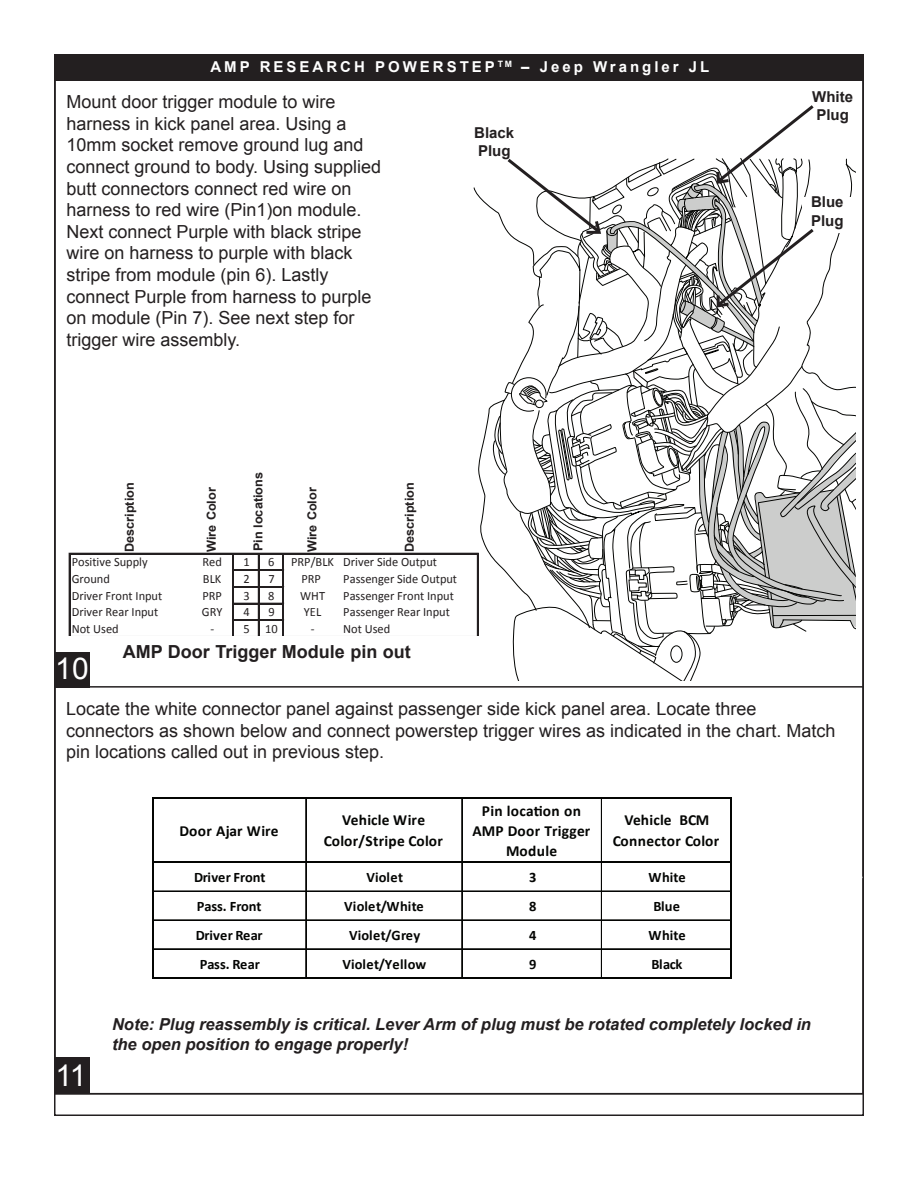
<style>
.page{position:relative;width:918px;height:1188px;background:#fff}
.page>*{position:absolute;margin:0;border:0;box-sizing:border-box;transform-origin:0 0}
.t1{font:30px "Arial";color:#fff}
.t2{font:18px/21.6px "Arial";color:#231f20}
.t3{font:700 18px "Arial";color:#231f20}
.t4{font:italic 700 16.5px/19.8px "Arial";color:#231f20}
.t5{font:700 15.45px/20.2px "Calibri";letter-spacing:.02em;color:#040503;text-align:center}
.t6{font:700 15px "Arial";letter-spacing:.2em;color:#fff}
.t7{font:700 15px/18px "Arial";color:#231f20}
.t8{font:700 14.4px "Calibri";color:#040503}
.t9{font:700 14.4px "Calibri";letter-spacing:.02em;color:#040503}
.t10{font:12.6px "Calibri";color:#231f20}
.t11{font:700 12.45px "Arial";color:#231f20}
</style>
<div class="page">
<div style="left:54px;top:55px;width:809px;height:26px;background:#231f20"></div>
<hr style="left:69px;top:553px;width:1px;height:82px;background:#231f20">
<hr style="left:233px;top:554px;width:1px;height:81px;background:#231f20">
<hr style="left:258px;top:554px;width:1px;height:81px;background:#231f20">
<hr style="left:282px;top:554px;width:1px;height:81px;background:#231f20">
<hr style="left:283px;top:554px;width:1px;height:81px;background:#231f20">
<hr style="left:70px;top:553px;width:408px;height:1px;background:#231f20">
<hr style="left:234px;top:570px;width:50px;height:1px;background:#231f20">
<hr style="left:234px;top:586px;width:50px;height:2px;background:#231f20">
<hr style="left:234px;top:603px;width:50px;height:1px;background:#231f20">
<hr style="left:234px;top:620px;width:50px;height:1px;background:#231f20">
<hr style="left:305px;top:799px;width:1px;height:62px;background:#040503">
<hr style="left:306px;top:799px;width:1px;height:62px;background:#040503">
<hr style="left:461px;top:799px;width:1px;height:62px;background:#040503">
<hr style="left:462px;top:799px;width:1px;height:62px;background:#040503">
<hr style="left:601px;top:799px;width:1px;height:62px;background:#040503">
<hr style="left:152px;top:797px;width:2px;height:182px;background:#040503">
<hr style="left:305px;top:863px;width:1px;height:114px;background:#040503">
<hr style="left:306px;top:863px;width:1px;height:114px;background:#040503">
<hr style="left:461px;top:863px;width:1px;height:114px;background:#040503">
<hr style="left:462px;top:863px;width:1px;height:114px;background:#040503">
<hr style="left:601px;top:863px;width:1px;height:114px;background:#040503">
<hr style="left:730px;top:799px;width:2px;height:180px;background:#040503">
<hr style="left:154px;top:797px;width:578px;height:2px;background:#040503">
<hr style="left:154px;top:861px;width:576px;height:2px;background:#040503">
<hr style="left:154px;top:891px;width:576px;height:1px;background:#040503">
<hr style="left:154px;top:920px;width:576px;height:1px;background:#040503">
<hr style="left:154px;top:949px;width:576px;height:1px;background:#040503">
<hr style="left:154px;top:977px;width:578px;height:2px;background:#040503">
<svg style="left:473px;top:105px;width:383px;height:576px"></svg>
<hr style="left:55px;top:686px;width:808px;height:2px;background:#231f20">
<div style="left:55px;top:652px;width:35px;height:36px;background:#231f20"></div>
<div style="left:56px;top:1058px;width:34px;height:36px;background:#231f20"></div>
<p class="t6" style="left:210px;top:57px;width:500px">AMP RESEARCH POWERSTEP <sup>TM</sup> – Jeep Wrangler JL</p>
<p class="t2" style="left:66px;top:91px;width:316px">Mount door trigger module to wire harness in kick panel area. Using a 10mm socket remove ground lug and connect ground to body. Using supplied butt connectors connect red wire on harness to red wire (Pin1)on module.<br>Next connect Purple with black stripe wire on harness to purple with black stripe from module (pin 6). Lastly connect Purple from harness to purple on module (Pin 7). See next step for trigger wire assembly.</p>
<p class="t7" style="left:474px;top:124px;width:42px">Black<br>Plug</p>
<p class="t11" style="left:250px;top:551px;width:80px;rotate:-90deg">Pin locations</p>
<p class="t11" style="left:121px;top:552px;width:71px;rotate:-90deg">Description</p>
<p class="t11" style="left:203px;top:552px;width:66px;rotate:-90deg">Wire Color</p>
<p class="t11" style="left:304px;top:552px;width:66px;rotate:-90deg">Wire Color</p>
<p class="t11" style="left:401px;top:552px;width:71px;rotate:-90deg">Description</p>
<p class="t10" style="left:72px;top:554px;width:77px">Positive Supply</p>
<p class="t10" style="left:203px;top:554px;width:21px">Red</p>
<p class="t10" style="left:243px;top:554px;width:8px">1</p>
<p class="t10" style="left:268px;top:554px;width:8px">6</p>
<p class="t10" style="left:291px;top:554px;width:147px">PRP/BLK Driver Side Output</p>
<p class="t10" style="left:72px;top:571px;width:40px">Ground</p>
<p class="t10" style="left:203px;top:571px;width:20px">BLK</p>
<p class="t10" style="left:243px;top:571px;width:8px">2</p>
<p class="t10" style="left:268px;top:571px;width:8px">7</p>
<p class="t10" style="left:301px;top:571px;width:21px">PRP</p>
<p class="t10" style="left:343px;top:571px;width:115px">Passenger Side Output</p>
<p class="t10" style="left:72px;top:587px;width:92px">Driver Front Input</p>
<p class="t10" style="left:202px;top:587px;width:21px">PRP</p>
<p class="t10" style="left:243px;top:587px;width:8px">3</p>
<p class="t10" style="left:268px;top:587px;width:8px">8</p>
<p class="t10" style="left:300px;top:587px;width:26px">WHT</p>
<p class="t10" style="left:343px;top:587px;width:112px">Passenger Front Input</p>
<p class="t10" style="left:72px;top:604px;width:88px">Driver Rear Input</p>
<p class="t10" style="left:202px;top:604px;width:22px">GRY</p>
<p class="t10" style="left:243px;top:604px;width:8px">4</p>
<p class="t10" style="left:268px;top:604px;width:8px">9</p>
<p class="t10" style="left:304px;top:604px;width:19px">YEL</p>
<p class="t10" style="left:343px;top:604px;width:108px">Passenger Rear Input</p>
<p class="t10" style="left:72px;top:621px;width:49px">Not Used</p>
<p class="t10" style="left:210px;top:621px;width:69px">- 510</p>
<p class="t10" style="left:311px;top:621px;width:81px">- Not Used</p>
<h1 class="t1" style="left:64px;top:648px;width:18px">1</h1>
<h1 class="t1" style="left:55px;top:649px;width:35px">10</h1>
<p class="t3" style="left:123px;top:639px;width:290px">AMP Door Trigger Module pin out</p>
<p class="t7" style="left:812px;top:88px;width:42px">White<br>Plug</p>
<p class="t7" style="left:811px;top:194px;width:34px">Blue<br>Plug</p>
<p class="t2" style="left:66px;top:698px;width:771px">Locate the white connector panel against passenger side kick panel area. Locate three connectors as shown below and connect powerstep trigger wires as indicated in the chart. Match pin locations called out in previous step.</p>
<p class="t5" style="left:180px;top:821px;width:101px">Door Ajar Wire</p>
<p class="t5" style="left:324px;top:810px;width:121px">Vehicle Wire<br>Color/Stripe Color</p>
<p class="t5" style="left:472px;top:801px;width:120px">Pin location on<br>AMP Door Trigger<br>Module</p>
<p class="t5" style="left:613px;top:810px;width:108px">Vehicle BCM<br>Connector Color</p>
<p class="t8" style="left:194px;top:868px;width:73px">Driver Front</p>
<p class="t8" style="left:366px;top:868px;width:38px">Violet</p>
<p class="t8" style="left:529px;top:868px;width:9px">3</p>
<p class="t8" style="left:649px;top:868px;width:39px">White</p>
<p class="t8" style="left:197px;top:897px;width:66px">Pass. Front</p>
<p class="t9" style="left:344px;top:897px;width:81px">Violet/White</p>
<p class="t8" style="left:529px;top:897px;width:9px">8</p>
<p class="t8" style="left:653px;top:897px;width:28px">Blue</p>
<p class="t8" style="left:196px;top:926px;width:68px">Driver Rear</p>
<p class="t9" style="left:349px;top:926px;width:73px">Violet/Grey</p>
<p class="t8" style="left:529px;top:926px;width:9px">4</p>
<p class="t8" style="left:649px;top:926px;width:39px">White</p>
<p class="t8" style="left:200px;top:955px;width:62px">Pass. Rear</p>
<p class="t9" style="left:342px;top:955px;width:85px">Violet/Yellow</p>
<p class="t8" style="left:529px;top:955px;width:9px">9</p>
<p class="t8" style="left:652px;top:955px;width:33px">Black</p>
<h1 class="t1" style="left:56px;top:1056px;width:33px">1 15</h1>
<p class="t4" style="left:112px;top:1015px;width:701px">Note: Plug reassembly is critical. Lever Arm of plug must be rotated completely locked in the open position to engage properly!</p>
</div>
